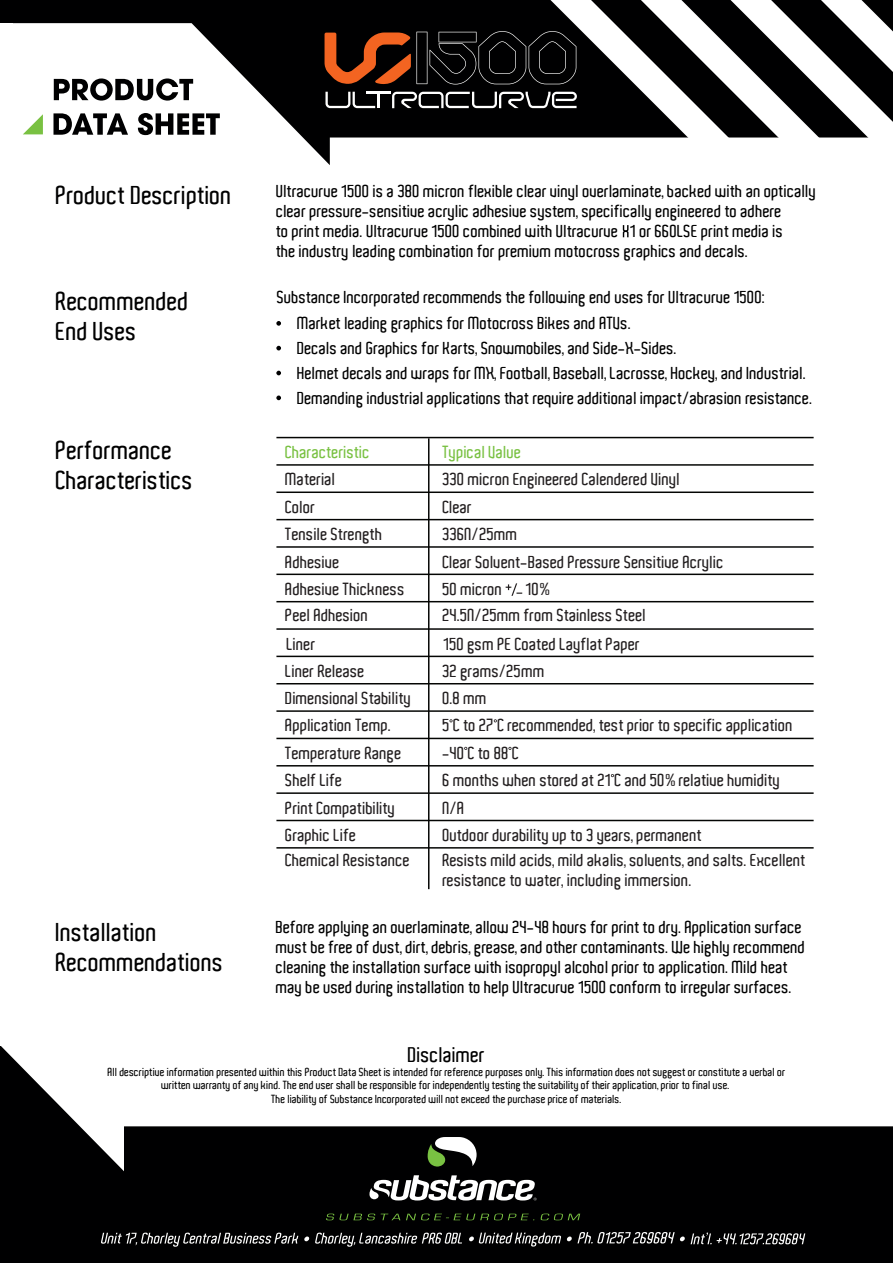
<style>
.page{position:relative;width:893px;height:1263px;background:#000001}
.page>*{position:absolute;margin:0;border:0;box-sizing:border-box;transform-origin:0 0}
.t1{font:600 25.2px/30.2px "Aldo";color:#000001}
.t2{font:600 20.7px "Aldo";color:#000001}
.t3{font:600 16.8px/20.2px "Aldo";color:#000001}
.t4{font:600 16.8px/20.2px "Aldo";color:#231f20}
.t5{font:600 16.8px "Aldo";color:#79c142}
.t6{font:600 11.25px/13.5px "Aldo";color:#000001;text-align:center}
</style>
<div class="page">
<div style="left:0;top:23px;width:893px;height:1148px;background:#fff"></div>
<div style="left:0;top:23px;width:12px;height:1022px;background:#fff"></div>
<svg style="left:428px;top:1137px;width:49px;height:29px"></svg>
<svg style="left:369px;top:1175px;width:168px;height:25px"></svg>
<hr style="left:276px;top:437px;width:538px;height:1px;background:#040503">
<hr style="left:276px;top:464px;width:538px;height:2px;background:#040503">
<hr style="left:276px;top:491px;width:538px;height:2px;background:#040503">
<hr style="left:276px;top:519px;width:538px;height:1px;background:#040503">
<hr style="left:276px;top:546px;width:538px;height:2px;background:#040503">
<hr style="left:276px;top:574px;width:538px;height:1px;background:#040503">
<hr style="left:276px;top:601px;width:538px;height:1px;background:#040503">
<hr style="left:276px;top:628px;width:538px;height:2px;background:#040503">
<hr style="left:276px;top:656px;width:538px;height:1px;background:#040503">
<hr style="left:276px;top:683px;width:538px;height:1px;background:#040503">
<hr style="left:276px;top:710px;width:538px;height:2px;background:#040503">
<hr style="left:276px;top:738px;width:538px;height:1px;background:#040503">
<hr style="left:276px;top:765px;width:538px;height:1px;background:#040503">
<hr style="left:428px;top:438px;width:1px;height:451px;background:#040503">
<svg style="left:506px;top:583px;width:16px;height:13px"></svg>
<hr style="left:276px;top:792px;width:538px;height:2px;background:#040503">
<hr style="left:276px;top:820px;width:538px;height:1px;background:#040503">
<hr style="left:276px;top:847px;width:538px;height:1px;background:#040503">
<svg style="left:449px;top:719px;width:4px;height:3px"></svg>
<svg style="left:508px;top:747px;width:4px;height:3px"></svg>
<svg style="left:326px;top:1213px;width:49px;height:7px"></svg>
<svg style="left:381px;top:1214px;width:19px;height:6px"></svg>
<svg style="left:406px;top:1213px;width:128px;height:7px"></svg>
<svg style="left:541px;top:1213px;width:39px;height:7px"></svg>
<svg style="left:101px;top:1232px;width:197px;height:15px"></svg>
<svg style="left:315px;top:1232px;width:147px;height:15px"></svg>
<svg style="left:691px;top:1232px;width:114px;height:12px"></svg>
<svg style="left:304px;top:1236px;width:5px;height:5px"></svg>
<svg style="left:469px;top:1232px;width:92px;height:14px"></svg>
<svg style="left:54px;top:78px;width:139px;height:23px"></svg>
<svg style="left:53px;top:113px;width:75px;height:22px"></svg>
<svg style="left:138px;top:113px;width:82px;height:22px"></svg>
<svg style="left:23px;top:114px;width:20px;height:20px"></svg>
<svg style="left:276px;top:321px;width:5px;height:5px"></svg>
<svg style="left:276px;top:371px;width:5px;height:4px"></svg>
<svg style="left:276px;top:395px;width:5px;height:5px"></svg>
<svg style="left:276px;top:346px;width:5px;height:4px"></svg>
<svg style="left:621px;top:223px;width:9px;height:16px"></svg>
<svg style="left:623px;top:225px;width:5px;height:12px"></svg>
<svg style="left:567px;top:1232px;width:118px;height:11px"></svg>
<svg style="left:325px;top:0;width:568px;height:139px"></svg>
<h1 class="t1" style="left:56px;top:180px;width:178px">Product Description</h1>
<p class="t3" style="left:276px;top:181px;width:542px">Ultracurve 1500 is a 380 micron flexible clear vinyl overlaminate, backed with an optically clear pressure-sensitive acrylic adhesive system, specifically engineered to adhere<br>to print media. Ultracurve 1500 combined with Ultracurve X1 or 660LSE print media is<br>the industry leading combination for premium motocross graphics and decals.</p>
<h1 class="t1" style="left:56px;top:286px;width:134px">Recommended<br>End Uses</h1>
<p class="t3" style="left:297px;top:284px;width:469px;line-height:26.4px;text-indent:-20px">Substance Incorporated recommends the following end uses for Ultracurve 1500:<br>Market leading graphics for Motocross Bikes and ATVs.</p>
<p class="t3" style="left:297px;top:361px;width:517px;line-height:24.9px">Helmet decals and wraps for MX, Football, Baseball, Lacrosse, Hockey, and Industrial.<br>Demanding industrial applications that require additional impact/abrasion resistance.</p>
<p class="t3" style="left:297px;top:338px;width:381px">Decals and Graphics for Karts, Snowmobiles, and Side-X-Sides.</p>
<h1 class="t1" style="left:56px;top:435px;width:139px">Performance<br>Characteristics</h1>
<p class="t5" style="left:286px;top:442px;width:86px">Characteristic</p>
<p class="t5" style="left:443px;top:442px;width:80px">Typical Value</p>
<p class="t4" style="left:286px;top:469px;width:52px">Material</p>
<p class="t4" style="left:443px;top:469px;width:239px">330 micron Engineered Calendered Vinyl</p>
<p class="t4" style="left:286px;top:497px;width:31px">Color</p>
<p class="t4" style="left:443px;top:497px;width:31px">Clear</p>
<p class="t4" style="left:286px;top:524px;width:99px">Tensile Strength</p>
<p class="t4" style="left:443px;top:524px;width:76px">336N/25mm</p>
<p class="t4" style="left:286px;top:579px;width:121px">Adhesive Thickness</p>
<p class="t4" style="left:443px;top:579px;width:61px">50 micron</p>
<p class="t4" style="left:526px;top:579px;width:25px">10%</p>
<p class="t4" style="left:286px;top:605px;width:84px">Peel Adhesion</p>
<p class="t4" style="left:443px;top:605px;width:205px">24.5N/25mm from Stainless Steel</p>
<p class="t4" style="left:286px;top:552px;width:56px">Adhesive</p>
<p class="t4" style="left:443px;top:552px;width:283px">Clear Solvent-Based Pressure Sensitive Acrylic</p>
<p class="t4" style="left:287px;top:634px;width:31px">Liner</p>
<p class="t4" style="left:444px;top:634px;width:198px">150 gsm PE Coated Layflat Paper</p>
<p class="t4" style="left:286px;top:661px;width:81px">Liner Release</p>
<p class="t4" style="left:443px;top:661px;width:104px">32 grams/25mm</p>
<p class="t4" style="left:286px;top:688px;width:127px">Dimensional Stability</p>
<p class="t4" style="left:443px;top:688px;width:46px">0.8 mm</p>
<p class="t4" style="left:286px;top:715px;width:107px">Application Temp.</p>
<p class="t4" style="left:443px;top:715px;width:352px">5 C to 27 C recommended, test prior to specific application</p>
<p class="t4" style="left:286px;top:743px;width:118px">Temperature Range</p>
<p class="t4" style="left:443px;top:743px;width:78px">-40 C to 88 C</p>
<p class="t4" style="left:286px;top:770px;width:59px">Shelf Life</p>
<p class="t4" style="left:443px;top:770px;width:339px">6 months when stored at 21 C and 50% relative humidity</p>
<p class="t4" style="left:286px;top:798px;width:112px">Print Compatibility</p>
<p class="t4" style="left:443px;top:798px;width:24px">N/A</p>
<p class="t4" style="left:286px;top:824px;width:72px">Graphic Life</p>
<p class="t4" style="left:443px;top:824px;width:261px">Outdoor durability up to 3 years, permanent</p>
<p class="t4" style="left:286px;top:850px;width:126px">Chemical Resistance</p>
<p class="t4" style="left:443px;top:850px;width:365px">Resists mild acids, mild akalis, solvents, and salts. Excellent resistance to water, including immersion.</p>
<h1 class="t1" style="left:56px;top:917px;width:169px">Installation<br>Recommendations</h1>
<p class="t3" style="left:276px;top:917px;width:531px">Before applying an overlaminate, allow 24-48 hours for print to dry. Application surface must be free of dust, dirt, debris, grease, and other contaminants. We highly recommend cleaning the installation surface with isopropyl alcohol prior to application. Mild heat may be used during installation to help Ultracurve 1500 conform to irregular surfaces.</p>
<p class="t2" style="left:408px;top:1043px;width:79px">Disclaimer</p>
<p class="t6" style="left:108px;top:1065px;width:679px">All descriptive information presented within this Product Data Sheet is intended for reference purposes only. This information does not suggest or constitute a verbal or written warranty of any kind. The end user shall be responsible for independently testing the suitability of their application, prior to final use.<br>The liability of Substance Incorporated will not exceed the purchase price of materials.</p>
</div>
